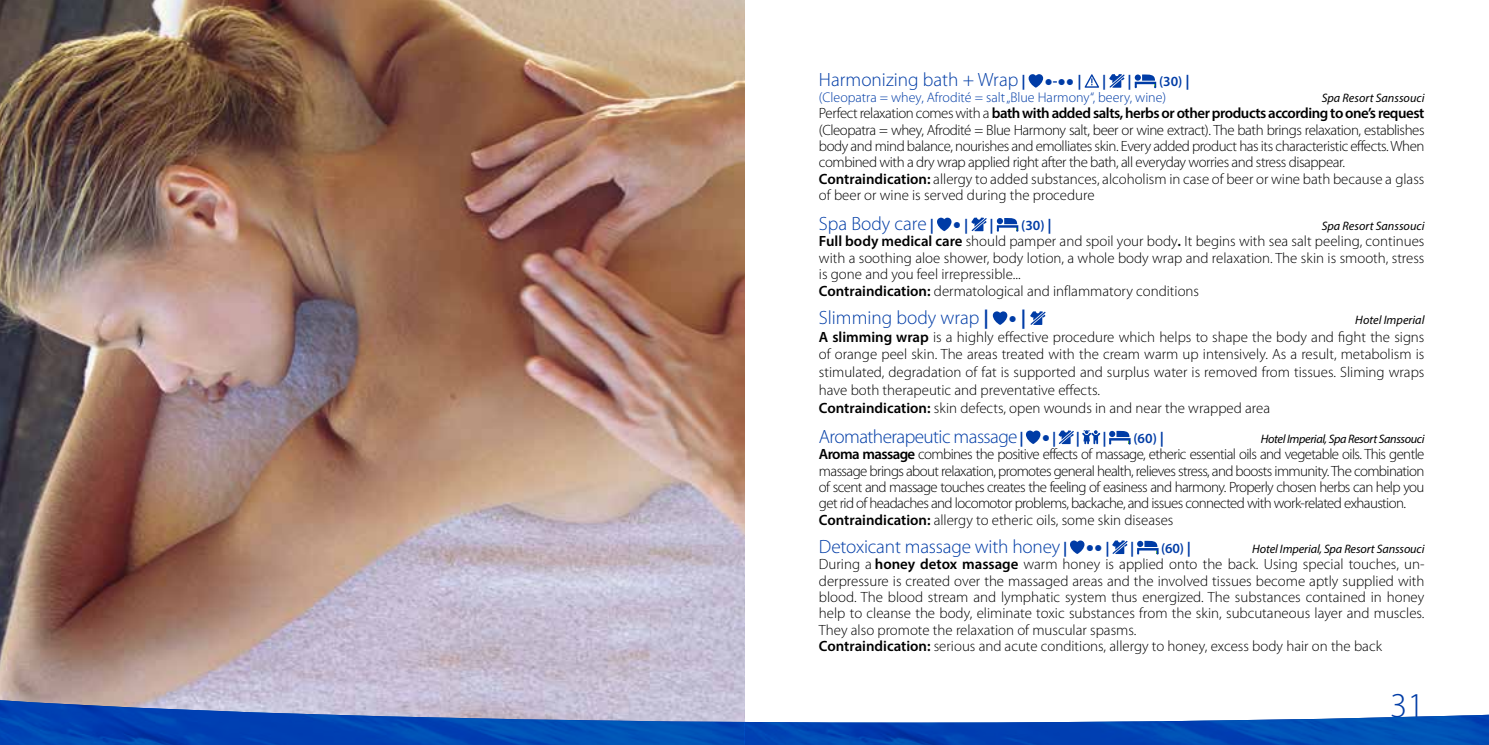
<style>
.page{position:relative;width:1489px;height:745px;background:#fff}
.page>*{position:absolute;margin:0;border:0;box-sizing:border-box;transform-origin:0 0}
.t1{font:300 35px "Myriad Pro";color:#003ca6}
.t2{font:300 19.25px "Myriad Pro";letter-spacing:-.01em;color:#003ca6}
.t3{font:300 19.25px "Myriad Pro";letter-spacing:-.03em;color:#003ca6}
.t4{font:300 14.88px/16.4px "Myriad Pro";color:#000}
.t5{font:300 14.88px/16.4px "Myriad Pro";letter-spacing:-.03em;color:#000}
.t6{font:300 14.88px/16.4px "Myriad Pro";letter-spacing:-.04em;color:#000}
.t7{font:700 14.88px "Myriad Pro";color:#003ca6}
.t8{font:300 14px/15.4px "Myriad Pro";color:#003ca6}
.t9{font:600 14px "Myriad Pro";color:#003ca6}
.t10{font:700 14px "Times New Roman";color:#003ca6}
.t11{font:italic 12.25px "Myriad Pro";letter-spacing:-.01em;color:#000}
.t12{font:italic 12.25px "Myriad Pro";letter-spacing:-.03em;color:#000}
.s1{font-weight:700;font-size:14.88px}
.s2{font-family:"Myriad Pro";font-size:14.88px}
.s3{font-weight:600}
.s4{font-weight:700}
.s5{font-family:"Times New Roman";font-weight:700;font-size:14px}
</style>
<div class="page">
<svg style="left:1028px;top:74px;width:15px;height:14px"></svg>
<svg style="left:1084px;top:74px;width:15px;height:14px"></svg>
<svg style="left:1109px;top:74px;width:15px;height:14px"></svg>
<svg style="left:1134px;top:74px;width:22px;height:14px"></svg>
<svg style="left:937px;top:217px;width:14px;height:14px"></svg>
<svg style="left:971px;top:217px;width:15px;height:14px"></svg>
<svg style="left:996px;top:218px;width:22px;height:13px"></svg>
<svg style="left:992px;top:311px;width:15px;height:14px"></svg>
<svg style="left:1030px;top:311px;width:15px;height:14px"></svg>
<svg style="left:1026px;top:430px;width:14px;height:14px"></svg>
<svg style="left:1058px;top:430px;width:15px;height:14px"></svg>
<svg style="left:1082px;top:430px;width:18px;height:14px"></svg>
<svg style="left:1109px;top:430px;width:21px;height:14px"></svg>
<svg style="left:1070px;top:540px;width:14px;height:13px"></svg>
<svg style="left:1112px;top:540px;width:15px;height:13px"></svg>
<svg style="left:1137px;top:540px;width:21px;height:14px"></svg>
<img style="left:0;top:0;width:744px;height:692px">
<svg style="left:0;top:692px;width:745px;height:7px;background:#c4bbcb"></svg>
<img style="left:0;top:699px;width:1488px;height:45px">
<p class="t2" style="left:819px;top:69px;width:208px">Harmonizing bath + Wrap <span class="s1">|</span></p>
<p class="t10" style="left:1044px;top:71px;width:39px">●-●● <span class="s2">|</span></p>
<p class="t7" style="left:1101px;top:72px;width:6px">|</p>
<p class="t7" style="left:1127px;top:72px;width:6px">|</p>
<p class="t8" style="left:819px;top:74px;width:372px;text-indent:340px"><span class="s3">(30)</span> <span class="s1">| </span>(Cleopatra = whey, Afrodité = salt „Blue Harmony“, beery, wine)</p>
<p class="t11" style="left:1321px;top:90px;width:104px">Spa Resort Sanssouci</p>
<p class="t5" style="left:819px;top:105px;width:607px">Perfect relaxation comes with a <span class="s3">bath with added salts, herbs or other products according to one’s request </span>(Cleopatra = whey, Afrodité = Blue Harmony salt, beer or wine extract). The bath brings relaxation, establishes body and mind balance, nourishes and emolliates skin. Every added product has its characteristic effects. When combined with a dry wrap applied right after the bath, all everyday worries and stress disappear.<br><span class="s3">Contraindication:</span> allergy to added substances, alcoholism in case of beer or wine bath because a glass of beer or wine is served during the procedure</p>
<p class="t2" style="left:819px;top:213px;width:116px">Spa Body care <span class="s1">|</span></p>
<p class="t10" style="left:952px;top:214px;width:17px">● <span class="s2">|</span></p>
<p class="t7" style="left:989px;top:215px;width:6px">|</p>
<p class="t9" style="left:1021px;top:216px;width:32px">(30) <span class="s1">|</span></p>
<p class="t11" style="left:1321px;top:218px;width:104px">Spa Resort Sanssouci</p>
<p class="t4" style="left:819px;top:233px;width:607px"><span class="s3">Full body medical care</span> should pamper and spoil your body<span class="s3">.</span> It begins with sea salt peeling, continues with a soothing aloe shower, body lotion, a whole body wrap and relaxation. The skin is smooth, stress is gone and you feel irrepressible...<br><span class="s3">Contraindication:</span> dermatological and inflammatory conditions</p>
<p class="t2" style="left:819px;top:306px;width:209px">Slimming body wrap <span class="s4">|</span> <span class="s5">●</span> <span class="s4">|</span></p>
<p class="t11" style="left:1355px;top:312px;width:71px">Hotel Imperial</p>
<p class="t4" style="left:819px;top:328px;width:607px;line-height:17.8px"><span class="s3">A slimming wrap</span> is a highly effective procedure which helps to shape the body and fight the signs of orange peel skin. The areas treated with the cream warm up intensively. As a result, metabolism is stimulated, degradation of fat is supported and surplus water is removed from tissues. Sliming wraps have both therapeutic and preventative effects.<br><span class="s3">Contraindication:</span> skin defects, open wounds in and near the wrapped area</p>
<p class="t3" style="left:819px;top:425px;width:239px">Aromatherapeutic massage <span class="s1">|</span> <span class="s5">●</span> <span class="s1">|</span></p>
<p class="t7" style="left:1075px;top:428px;width:6px">|</p>
<p class="t7" style="left:1102px;top:428px;width:6px">|</p>
<p class="t9" style="left:1133px;top:429px;width:32px">(60) <span class="s1">|</span></p>
<p class="t12" style="left:1260px;top:431px;width:165px">Hotel Imperial, Spa Resort Sanssouci</p>
<p class="t6" style="left:819px;top:446px;width:607px"><span class="s3">Aroma massage</span> combines the positive effects of massage, etheric essential oils and vegetable oils. This gentle massage brings about relaxation, promotes general health, relieves stress, and boosts immunity. The combination of scent and massage touches creates the feeling of easiness and harmony. Properly chosen herbs can help you get rid of headaches and locomotor problems, backache, and issues connected with work-related exhaustion.<br><span class="s3">Contraindication:</span> allergy to etheric oils, some skin diseases</p>
<p class="t2" style="left:819px;top:535px;width:292px">Detoxicant massage with honey <span class="s1">|</span> <span class="s5">●●</span> <span class="s1">|</span></p>
<p class="t7" style="left:1130px;top:537px;width:6px">|</p>
<p class="t9" style="left:1161px;top:539px;width:31px">(60) <span class="s1">|</span></p>
<p class="t11" style="left:1252px;top:540px;width:174px">Hotel Imperial, Spa Resort Sanssouci</p>
<p class="t4" style="left:819px;top:556px;width:607px">During a <span class="s3">honey detox massage</span> warm honey is applied onto the back. Using special touches, un&shy;derpressure is created over the massaged areas and the involved tissues become aptly supplied with blood. The blood stream and lymphatic system thus energized. The substances contained in honey help to cleanse the body, eliminate toxic substances from the skin, subcutaneous layer and muscles.<br>They also promote the relaxation of muscular spasms.<br><span class="s3">Contraindication:</span> serious and acute conditions, allergy to honey, excess body hair on the back</p>
<h1 class="t1" style="left:1390px;top:685px;width:36px">31</h1>
</div>
